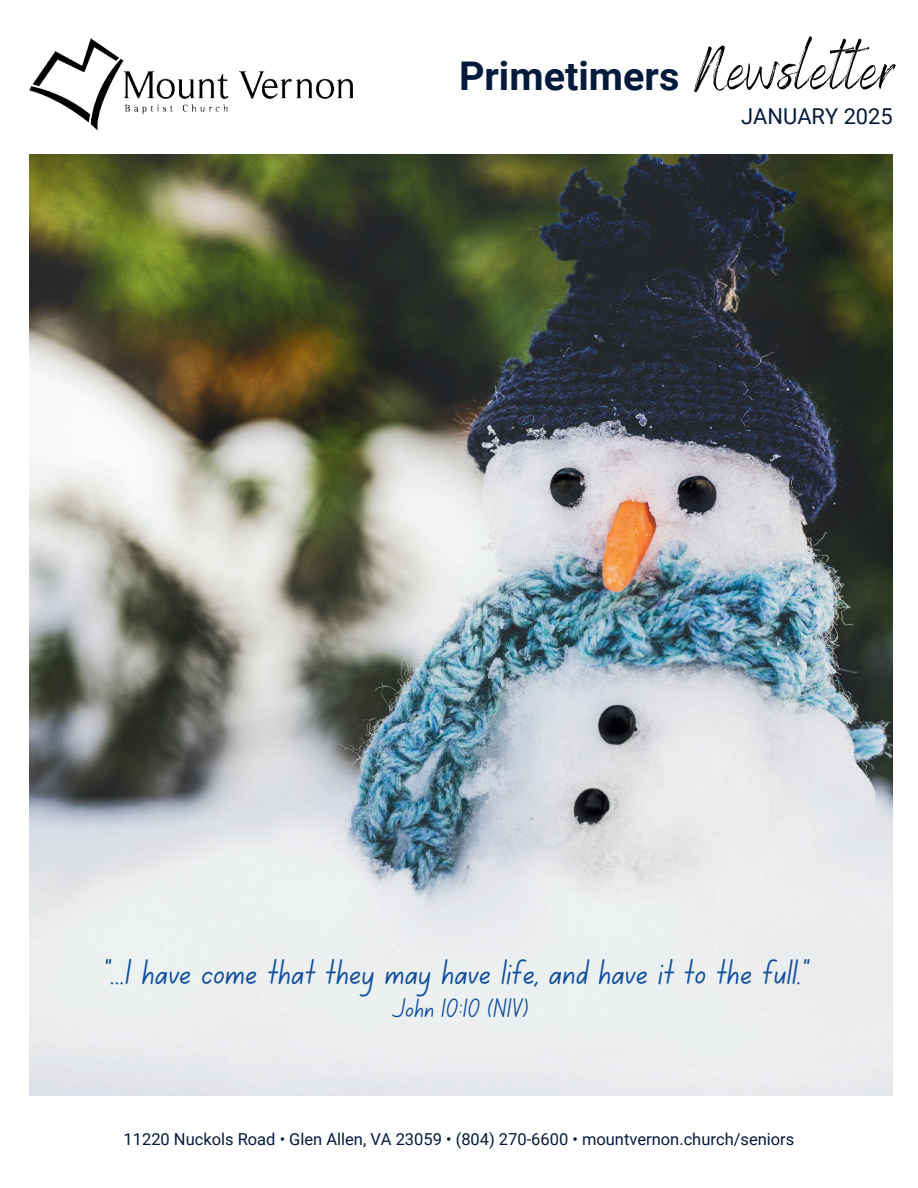
<style>
.page{position:relative;width:918px;height:1188px;background:#fff}
.page>*{position:absolute;margin:0;border:0;box-sizing:border-box;transform-origin:0 0}
.t1{font:700 39.6px "Roboto";color:#041a3c}
.t2{font:36px "Canva School Font";color:#0d4f9e}
.t3{font:27px "Canva School Font";color:#0d4f9e}
.t4{font:21.9px "Roboto";color:#041a3c}
.t5{font:16.5px "Roboto";color:#041a3c}
.s1{font-family:"Benedict";font-weight:400;font-size:65.7px;color:#000}
</style>
<div class="page">
<img style="left:30px;top:38px;width:323px;height:93px">
<img style="left:30px;top:154px;width:863px;height:942px">
<h1 class="t1" style="left:459px;top:49px;width:436px">Primetimers <span class="s1">Newsletter</span></h1>
<h3 class="t4" style="left:741px;top:101px;width:153px">JANUARY 2025</h3>
<h2 class="t2" style="left:103px;top:957px;width:708px">"...I have come that they may have life, and have it to the full."</h2>
<h3 class="t3" style="left:393px;top:997px;width:137px">John 10:10 (NIV)</h3>
<p class="t5" style="left:124px;top:1128px;width:672px">11220 Nuckols Road • Glen Allen, VA 23059 • (804) 270-6600 • mountvernon.church/seniors</p>
</div>
